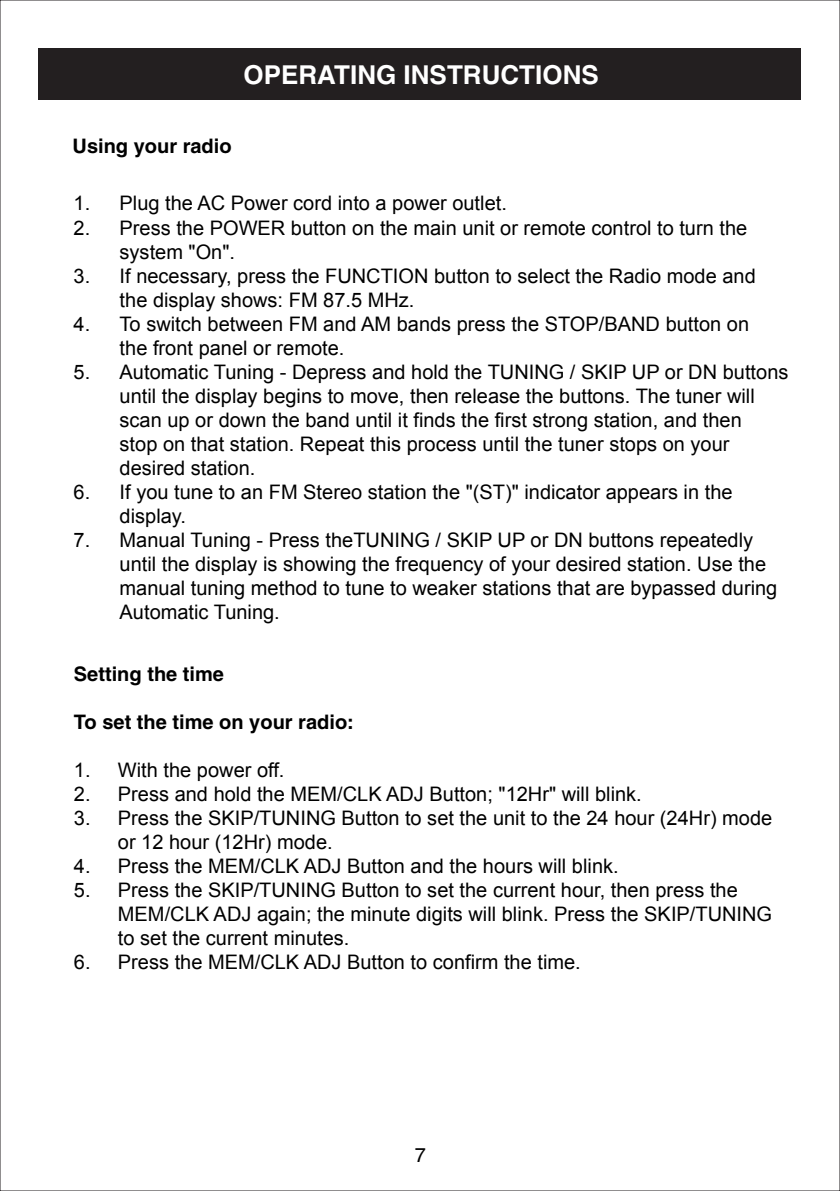
<style>
.page{position:relative;width:840px;height:1191px;background:#fff}
.page>*{position:absolute;margin:0;border:0;box-sizing:border-box;transform-origin:0 0}
.t1{font:700 26px "Helvetica";color:#fff}
.t2{font:20px/24px "Arial";color:#000}
.t3{font:700 20px "Helvetica";color:#000}
.t4{font:20px "Helvetica";color:#000}
</style>
<div class="page">
<div style="left:39px;top:48px;width:761px;height:52px;background:#231f20"></div>
<h1 class="t1" style="left:243px;top:59px;width:356px">OPERATING INSTRUCTIONS</h1>
<p class="t3" style="left:73px;top:134px;width:160px">Using your radio</p>
<p class="t2" style="left:74px;top:191px;width:434px">1. Plug the AC Power cord into a power outlet.</p>
<p class="t2" style="left:120px;top:215px;width:628px;text-indent:-46px">2. Press the POWER button on the main unit or remote control to turn the system "On".</p>
<p class="t2" style="left:120px;top:263px;width:637px;text-indent:-46px">3. If necessary, press the FUNCTION button to select the Radio mode and the display shows: FM 87.5 MHz.</p>
<p class="t2" style="left:120px;top:311px;width:630px;text-indent:-46px">4. To switch between FM and AM bands press the STOP/BAND button on the front panel or remote.</p>
<p class="t2" style="left:120px;top:359px;width:670px;text-indent:-46px">5. Automatic Tuning - Depress and hold the TUNING / SKIP UP or DN buttons until the display begins to move, then release the buttons. The tuner will scan up or down the band until it finds the first strong station, and then<br>stop on that station. Repeat this process until the tuner stops on your desired station.</p>
<p class="t2" style="left:120px;top:479px;width:614px;text-indent:-46px">6. If you tune to an FM Stereo station the "(ST)" indicator appears in the display.</p>
<p class="t2" style="left:120px;top:527px;width:659px;text-indent:-46px">7. Manual Tuning - Press theTUNING / SKIP UP or DN buttons repeatedly until the display is showing the frequency of your desired station. Use the manual tuning method to tune to weaker stations that are bypassed during Automatic Tuning.</p>
<p class="t3" style="left:74px;top:662px;width:152px">Setting the time</p>
<p class="t3" style="left:74px;top:710px;width:281px">To set the time on your radio:</p>
<p class="t2" style="left:74px;top:758px;width:212px">1. With the power off.</p>
<p class="t2" style="left:74px;top:782px;width:569px">2. Press and hold the MEM/CLK ADJ Button; "12Hr" will blink.</p>
<p class="t2" style="left:118px;top:806px;width:655px;text-indent:-44px">3. Press the SKIP/TUNING Button to set the unit to the 24 hour (24Hr) mode or 12 hour (12Hr) mode.</p>
<p class="t2" style="left:74px;top:854px;width:546px">4. Press the MEM/CLK ADJ Button and the hours will blink.</p>
<p class="t2" style="left:118px;top:878px;width:655px;text-indent:-44px">5. Press the SKIP/TUNING Button to set the current hour, then press the<br>MEM/CLK ADJ again; the minute digits will blink. Press the SKIP/TUNING to set the current minutes.</p>
<p class="t2" style="left:74px;top:950px;width:508px">6. Press the MEM/CLK ADJ Button to confirm the time.</p>
<p class="t4" style="left:414px;top:1142px;width:13px">7</p>
</div>
